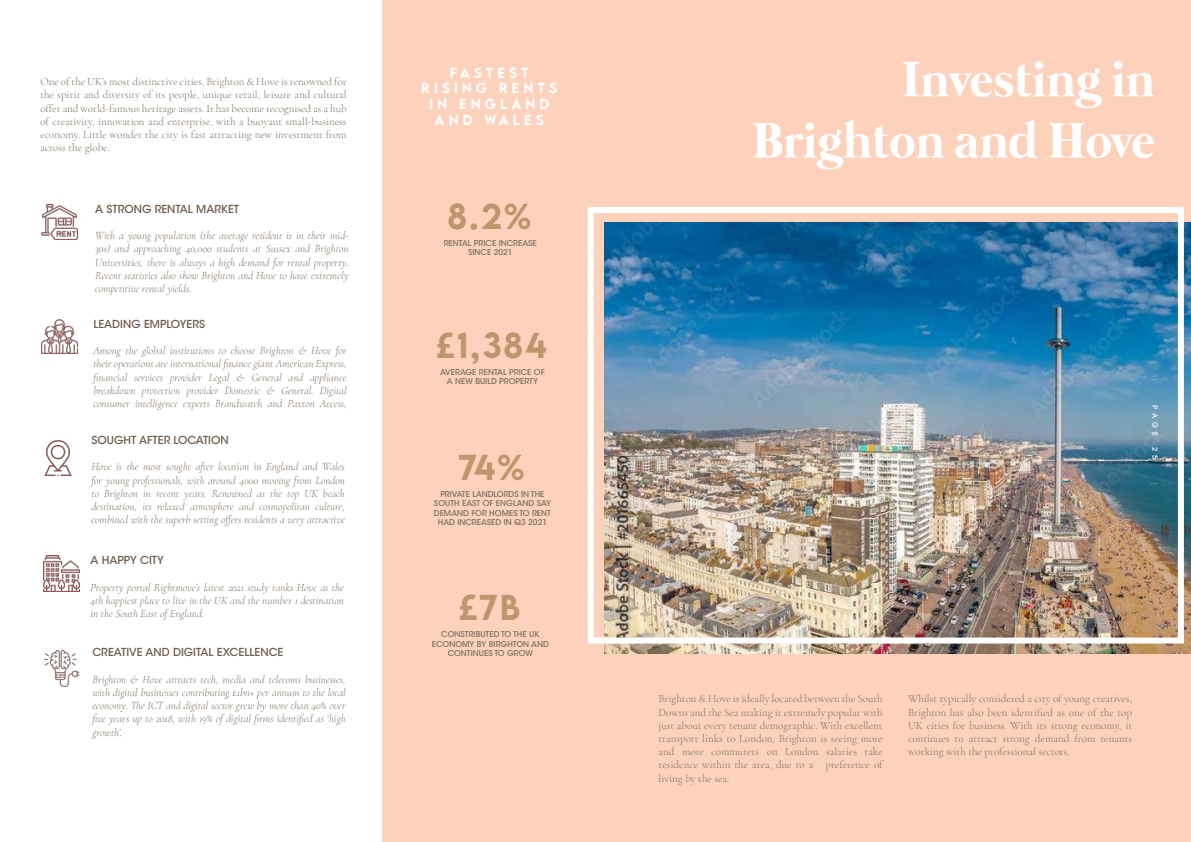
<style>
.page{position:relative;width:1191px;height:842px;background:#fff}
.page>*{position:absolute;margin:0;border:0;box-sizing:border-box;transform-origin:0 0}
.t1{font:700 51px/61.2px "Mermaid";color:#fff;text-align:right}
.t2{font:500 32px "LEMONMILK";letter-spacing:.06em;color:#bf956d}
.t3{font:500 13px/15.6px "LEMONMILK";letter-spacing:.31em;color:#fff;text-align:center}
.t4{font:italic 300 11px/13.2px "Cormorant Garamond";color:#7d6f61;text-align:justify}
.t5{font:300 11px/13.2px "Cormorant Garamond";color:#7d6f61;text-align:justify}
.t6{font:500 11px "ITC Avant Garde Std";color:#6f5a4a}
.t7{font:500 8px/9.6px "ITC Avant Garde Std";color:#7d6f61;text-align:center}
.t8{font:500 7px "ITC Avant Garde Std";color:#fff}
.t9{font:200 7px "ITC Avant Garde Std";color:#fff}
</style>
<div class="page">
<div style="left:383px;top:0;width:808px;height:842px;background:#fcd2bd"></div>
<img style="left:41px;top:204px;width:36px;height:36px">
<img style="left:42px;top:319px;width:35px;height:35px">
<img style="left:44px;top:440px;width:28px;height:35px">
<img style="left:44px;top:555px;width:36px;height:36px">
<img style="left:44px;top:651px;width:36px;height:35px">
<img style="left:604px;top:222px;width:587px;height:431px">
<div style="left:587px;top:207px;width:596px;height:436px;border:6px solid #fff"></div>
<p class="t5" style="left:40px;top:75px;width:308px">One of the UK’s most distinctive cities, Brighton &amp; Hove is renowned for the spirit and diversity of its people, unique retail, leisure and cultural offer and world-famous heritage assets. It has become recognised as a hub of creativity, innovation and enterprise, with a buoyant small-business economy. Little wonder the city is fast attracting new investment from across the globe.</p>
<p class="t6" style="left:95px;top:202px;width:145px">A STRONG RENTAL MARKET</p>
<p class="t4" style="left:95px;top:229px;width:255px">With a young population (the average resident is in their mid-30s) and approaching 40,000 students at Sussex and Brighton Universities, there is always a high demand for rental property.<br>Recent statistics also show Brighton and Hove to have extremely competitive rental yields.</p>
<p class="t6" style="left:93px;top:317px;width:113px">LEADING EMPLOYERS</p>
<p class="t4" style="left:93px;top:344px;width:255px">Among the global institutions to choose Brighton &amp; Hove for their operations are international finance giant American Express, financial services provider Legal &amp; General and appliance breakdown protection provider Domestic &amp; General. Digital consumer intelligence experts Brandwatch and Paxton Access,</p>
<p class="t6" style="left:91px;top:433px;width:139px">SOUGHT AFTER LOCATION</p>
<p class="t4" style="left:91px;top:460px;width:255px">Hove is the most sought after location in England and Wales for young professionals, with around 4000 moving from London to Brighton in recent years. Renowned as the top UK beach destination, its relaxed atmosphere and cosmopolitan culture, combined with the superb setting offers residents a very attractive</p>
<p class="t6" style="left:90px;top:553px;width:75px">A HAPPY CITY</p>
<p class="t4" style="left:90px;top:581px;width:255px">Property portal Rightmove’s latest 2021 study ranks Hove as the 4th happiest place to live in the UK and the number 1 destination in the South East of England.</p>
<p class="t6" style="left:92px;top:646px;width:193px">CREATIVE AND DIGITAL EXCELLENCE</p>
<p class="t4" style="left:92px;top:673px;width:255px">Brighton &amp; Hove attracts tech, media and telecoms businesses, with digital businesses contributing £1bn+ per annum to the local economy. The ICT and digital sector grew by more than 40% over five years up to 2018, with 19% of digital firms identified as ‘high growth’.</p>
<p class="t3" style="left:421px;top:65px;width:137px">FASTEST<br>RISING RENTS<br>IN ENGLAND<br>AND WALES</p>
<h2 class="t2" style="left:447px;top:195px;width:85px">8.2%</h2>
<p class="t7" style="left:444px;top:238px;width:95px">RENTAL PRICE INCREASE<br>SINCE 2021</p>
<h2 class="t2" style="left:436px;top:324px;width:111px">£1,384</h2>
<p class="t7" style="left:440px;top:367px;width:106px">AVERAGE RENTAL PRICE OF<br>A NEW BUILD PROPERTY</p>
<h2 class="t2" style="left:458px;top:446px;width:68px">74%</h2>
<p class="t7" style="left:434px;top:489px;width:119px">PRIVATE LANDLORDS IN THE<br>SOUTH EAST OF ENGLAND SAY<br>DEMAND FOR HOMES TO RENT<br>HAD INCREASED IN Q3 2021</p>
<h2 class="t2" style="left:459px;top:586px;width:62px">£7B</h2>
<p class="t7" style="left:432px;top:629px;width:119px">CONSTRIBUTED TO THE UK<br>ECONOMY BY BIRGHTON AND<br>CONTINUES TO GROW</p>
<h1 class="t1" style="left:752px;top:52px;width:404px">Investing in<br>Brighton and Hove</h1>
<p class="t8" style="left:1159px;top:405px;width:32px;rotate:90deg">PAGE</p>
<p class="t8" style="left:1159px;top:447px;width:14px;rotate:90deg">2 5</p>
<p class="t9" style="left:1159px;top:482px;width:5px;rotate:90deg">|</p>
<p class="t5" style="left:658px;top:692px;width:225px">Brighton &amp; Hove is ideally located between the South Downs and the Sea making it extremely popular with just about every tenant demographic. With excellent transport links to London, Brighton is seeing more and more commuters on London salaries take residence within the area, due to a preference of living by the sea.</p>
<p class="t5" style="left:908px;top:692px;width:225px">Whilst typically considered a city of young creatives, Brighton has also been identified as one of the top UK cities for business. With its strong economy, it continues to attract strong demand from tenants working with the professional sectors.</p>
</div>
